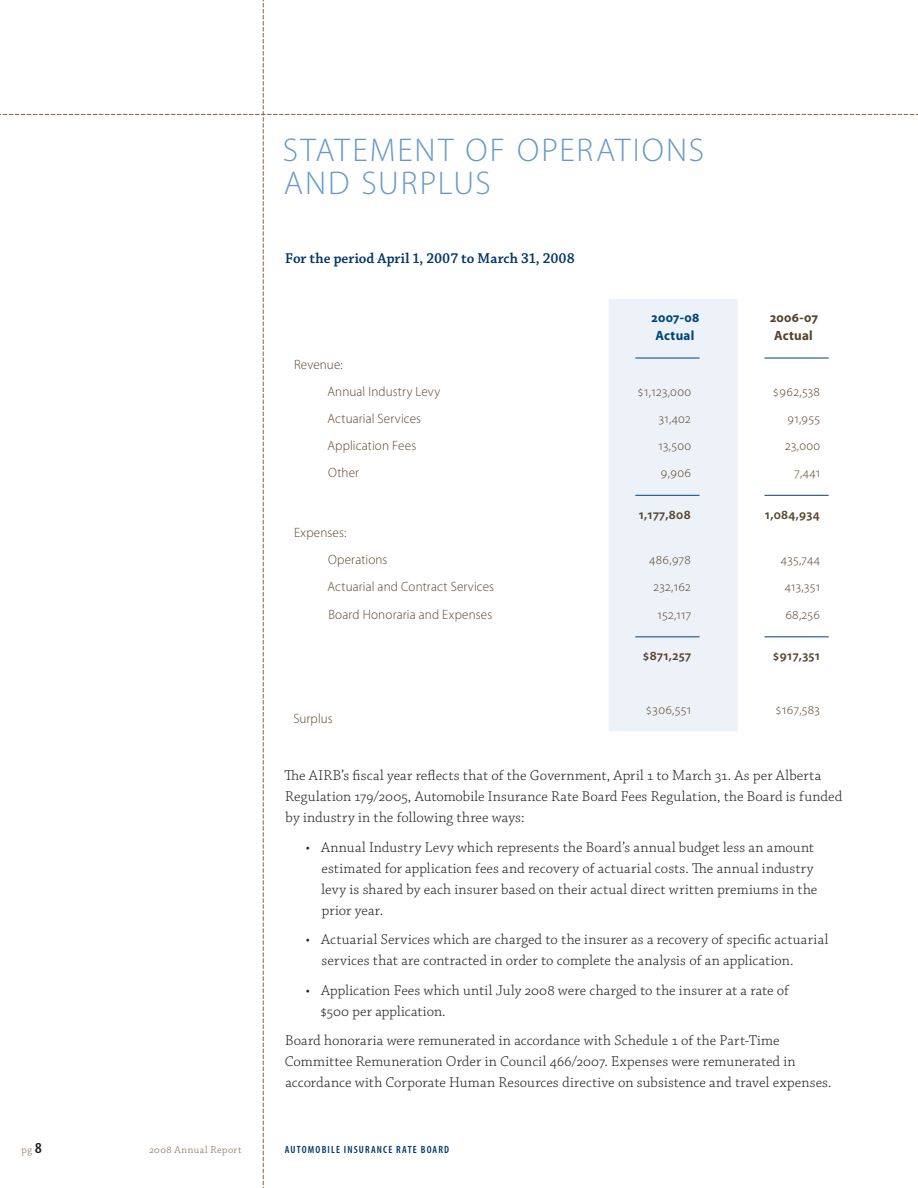
<style>
.page{position:relative;width:918px;height:1188px;background:#fff}
.page>*{position:absolute;margin:0;border:0;box-sizing:border-box;transform-origin:0 0}
.top_head{font:300 33px/33px "Myriad Pro";letter-spacing:.06em;color:#679ac8}
.m_main_bullet{font:300 15px/21px "Chaparral Pro";letter-spacing:.01em;color:#231f20}
.m_main_text{font:300 15px/21px "Chaparral Pro";letter-spacing:.01em;color:#231f20}
.fin_-top_blue_head{font:600 15px "Chaparral Pro";color:#003566}
.side_contact_info{font:300 13.5px "Myriad Pro";letter-spacing:.025em;color:#56432d}
.side_contact_info-2{font:600 13.5px "Myriad Pro";letter-spacing:.025em;color:#56432d}
.table_blue_head{font:700 13.5px/18px "Myriad Pro";letter-spacing:.02em;color:#00447b}
.side_contact_info-3{font:700 13.5px/18px "Myriad Pro";letter-spacing:.02em;color:#56432d}
.t1{font:600 condensed 10.5px "Myriad Pro";letter-spacing:.11em;color:#003566}
.t2{font:300 10.5px "Chaparral Pro";letter-spacing:.05em;color:#7c6954}
.s1{font-family:"Myriad Pro";font-weight:600;font-stretch:condensed;font-size:16.5px;color:#231f20}
</style>
<div class="page">
<div style="left:609px;top:299px;width:129px;height:432px;background:#ecf2f8"></div>
<hr style="left:635px;top:358px;width:65px;height:1px;background:#00447b">
<hr style="left:764px;top:358px;width:65px;height:1px;background:#00447b">
<hr style="left:635px;top:495px;width:65px;height:1px;background:#00447b">
<hr style="left:764px;top:495px;width:65px;height:1px;background:#00447b">
<hr style="left:635px;top:636px;width:65px;height:1px;background:#00447b">
<hr style="left:764px;top:636px;width:65px;height:1px;background:#00447b">
<p class="top_head" style="left:283px;top:133px;width:423px">Statement of Operations andSurplus</p>
<p class="fin_-top_blue_head" style="left:285px;top:250px;width:291px">For the period April 1, 2007 to March 31, 2008</p>
<p class="table_blue_head" style="left:652px;top:308px;width:49px">2007‑08<br>Actual</p>
<p class="side_contact_info-3" style="left:770px;top:308px;width:50px">2006‑07<br>Actual</p>
<p class="side_contact_info" style="left:294px;top:356px;width:50px">Revenue:</p>
<p class="side_contact_info" style="left:327px;top:383px;width:114px">Annual I ndustry Levy</p>
<p class="side_contact_info" style="left:637px;top:383px;width:56px">$1,123,000</p>
<p class="side_contact_info" style="left:773px;top:383px;width:49px">$962,538</p>
<p class="side_contact_info" style="left:327px;top:410px;width:95px">Actuarial Services</p>
<p class="side_contact_info" style="left:659px;top:410px;width:34px">31,402</p>
<p class="side_contact_info" style="left:787px;top:410px;width:34px">91,955</p>
<p class="side_contact_info" style="left:327px;top:437px;width:90px">Application Fees</p>
<p class="side_contact_info" style="left:658px;top:437px;width:34px">13,500</p>
<p class="side_contact_info" style="left:785px;top:437px;width:37px">23,000</p>
<p class="side_contact_info" style="left:328px;top:464px;width:32px">Other</p>
<p class="side_contact_info" style="left:661px;top:464px;width:32px">9,906</p>
<p class="side_contact_info" style="left:795px;top:464px;width:27px">7,441</p>
<p class="side_contact_info-2" style="left:639px;top:505px;width:54px">1,177,808</p>
<p class="side_contact_info-2" style="left:765px;top:505px;width:56px">1,084,934</p>
<p class="side_contact_info" style="left:294px;top:525px;width:54px">Expenses:</p>
<p class="side_contact_info" style="left:328px;top:552px;width:61px">Operations</p>
<p class="side_contact_info" style="left:649px;top:552px;width:43px">486,978</p>
<p class="side_contact_info" style="left:781px;top:552px;width:41px">435,744</p>
<p class="side_contact_info" style="left:327px;top:579px;width:168px">Actuarial and Contract Services</p>
<p class="side_contact_info" style="left:653px;top:579px;width:39px">232,162</p>
<p class="side_contact_info" style="left:785px;top:579px;width:37px">413,351</p>
<p class="side_contact_info" style="left:328px;top:606px;width:165px">Board H onoraria and Expenses</p>
<p class="side_contact_info" style="left:657px;top:606px;width:35px">152,117</p>
<p class="side_contact_info" style="left:785px;top:606px;width:36px">68,256</p>
<p class="side_contact_info-2" style="left:642px;top:647px;width:50px">$871,257</p>
<p class="side_contact_info-2" style="left:772px;top:647px;width:49px">$917,351</p>
<p class="side_contact_info" style="left:293px;top:710px;width:41px">Surplus</p>
<p class="side_contact_info" style="left:646px;top:702px;width:47px">$306,551</p>
<p class="side_contact_info" style="left:775px;top:702px;width:46px">$167,583</p>
<p class="m_main_text" style="left:284px;top:766px;width:559px">The AIRB’s fiscal year reflects that of the Government, April 1 to March 31. As per Alberta<br>Regulation 179/2005, Automobile Insurance Rate Board Fees Regulation, the Board is funded by industry in the following three ways:</p>
<p class="m_main_bullet" style="left:322px;top:837px;width:497px;text-indent:-16px">• Annual Industry Levy which represents the Board’s annual budget less an amount estimated for application fees and recovery of actuarial costs. The annual industry levy is shared by each insurer based on their actual direct written premiums in the prior year.</p>
<p class="m_main_bullet" style="left:322px;top:930px;width:508px;text-indent:-16px">• Actuarial Services which are charged to the insurer as a recovery of specific actuarial services that are contracted in order to complete the analysis of an application.</p>
<p class="m_main_bullet" style="left:321px;top:980px;width:470px;text-indent:-15px">• Application Fees which until July 2008 were charged to the insurer at a rate of $500 per application.</p>
<p class="m_main_text" style="left:285px;top:1031px;width:548px">Board honoraria were remunerated in accordance with Schedule 1 of the Part‑Time<br>Committee Remuneration Order in Council 466/2007. Expenses were remunerated in accordance with Corporate Human Resources directive on subsistence and travel expenses.</p>
<p class="t2" style="left:22px;top:1144px;width:22px">pg <span class="s1">8</span></p>
<p class="t2" style="left:149px;top:1144px;width:94px">2008 Annual Report</p>
<p class="t1" style="left:285px;top:1143px;width:166px">AUTOMOBILE INSURANCE RATE BOARD</p>
</div>
